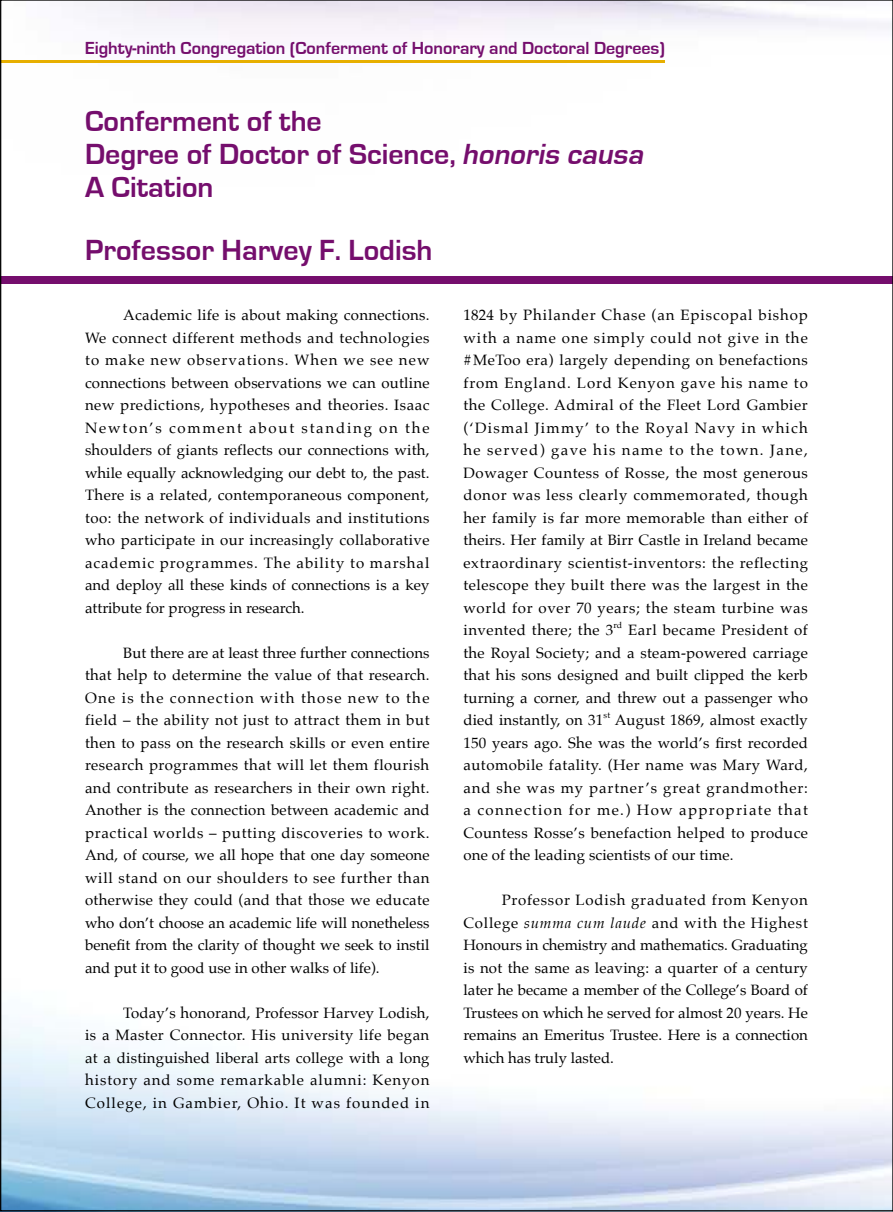
<style>
.page{position:relative;width:893px;height:1212px;background:#fff}
.page>*{position:absolute;margin:0;border:0;box-sizing:border-box;transform-origin:0 0}
.t1{font:700 30px/33px "Eurostile";color:#750e6d}
.t2{font:700 18px "Eurostile";color:#750e6d}
.t3{font:15px/22.5px "Palatino";letter-spacing:.01em;color:#000;text-align:justify}
.t4{font:8.7px "Palatino";color:#000}
.s1{font-style:italic}
</style>
<div class="page">
<img style="left:0;top:1015px;width:893px;height:197px">
<img style="left:2px;top:2px;width:889px;height:282px">
<div style="left:0;top:276px;width:893px;height:7px;background:#750e6d"></div>
<hr style="left:0;top:60px;width:665px;height:3px;background:#e7af00">
<svg style="left:892px;top:0;width:1px;height:1211px"></svg>
<p class="t2" style="left:85px;top:38px;width:581px">Eighty-ninth Congregation (Conferment of Honorary and Doctoral Degrees)</p>
<h1 class="t1" style="left:85px;top:105px;width:566px">Conferment of the<br>Degree of Doctor of Science, <span class="s1">honoris causa<br></span>A Citation</h1>
<h1 class="t1" style="left:85px;top:234px;width:349px">Professor Harvey F. Lodish</h1>
<p class="t3" style="left:85px;top:304px;width:346px;text-indent:38px">Academic life is about making connections.<br>We connect different methods and technologies to make new observations. When we see new connections between observations we can outline new predictions, hypotheses and theories. Isaac Newton’s comment about standing on the shoulders of giants reflects our connections with, while equally acknowledging our debt to, the past.<br>There is a related, contemporaneous component, too: the network of individuals and institutions who participate in our increasingly collaborative academic programmes. The ability to marshal and deploy all these kinds of connections is a key attribute for progress in research.</p>
<p class="t3" style="left:85px;top:641px;width:346px;text-indent:38px">But there are at least three further connections that help to determine the value of that research.<br>One is the connection with those new to the field – the ability not just to attract them in but then to pass on the research skills or even entire research programmes that will let them flourish and contribute as researchers in their own right.<br>Another is the connection between academic and practical worlds – putting discoveries to work.<br>And, of course, we all hope that one day someone will stand on our shoulders to see further than otherwise they could (and that those we educate who don’t choose an academic life will nonetheless benefit from the clarity of thought we seek to instil and put it to good use in other walks of life).</p>
<p class="t3" style="left:85px;top:1001px;width:346px;text-indent:38px">Today’s honorand, Professor Harvey Lodish, is a Master Connector. His university life began at a distinguished liberal arts college with a long history and some remarkable alumni: Kenyon College, in Gambier, Ohio. It was founded in</p>
<p class="t3" style="left:463px;top:304px;width:346px">1824 by Philander Chase (an Episcopal bishop with a name one simply could not give in the #MeToo era) largely depending on benefactions from England. Lord Kenyon gave his name to the College. Admiral of the Fleet Lord Gambier (‘Dismal Jimmy’ to the Royal Navy in which he served) gave his name to the town. Jane, Dowager Countess of Rosse, the most generous donor was less clearly commemorated, though her family is far more memorable than either of theirs. Her family at Birr Castle in Ireland became extraordinary scientist-inventors: the reflecting telescope they built there was the largest in the world for over 70 years; the steam turbine was invented there; the 3</p>
<p class="t4" style="left:613px;top:618px;width:10px">rd</p>
<p class="t3" style="left:463px;top:619px;width:346px;text-indent:165px">Earl became President of the Royal Society; and a steam-powered carriage that his sons designed and built clipped the kerb turning a corner, and threw out a passenger who died instantly, on 31</p>
<p class="t4" style="left:604px;top:708px;width:8px">st</p>
<p class="t3" style="left:463px;top:709px;width:346px;text-indent:151px">August 1869, almost exactly 150 years ago. She was the world’s first recorded automobile fatality. (Her name was Mary Ward, and she was my partner’s great grandmother: a connection for me.) How appropriate that Countess Rosse’s benefaction helped to produce one of the leading scientists of our time.</p>
<p class="t3" style="left:463px;top:889px;width:346px;text-indent:38px">Professor Lodish graduated from Kenyon College <span class="s1">summa cum laude</span> and with the Highest Honours in chemistry and mathematics. Graduating is not the same as leaving: a quarter of a century later he became a member of the College’s Board of Trustees on which he served for almost 20 years. He remains an Emeritus Trustee. Here is a connection which has truly lasted.</p>
</div>
